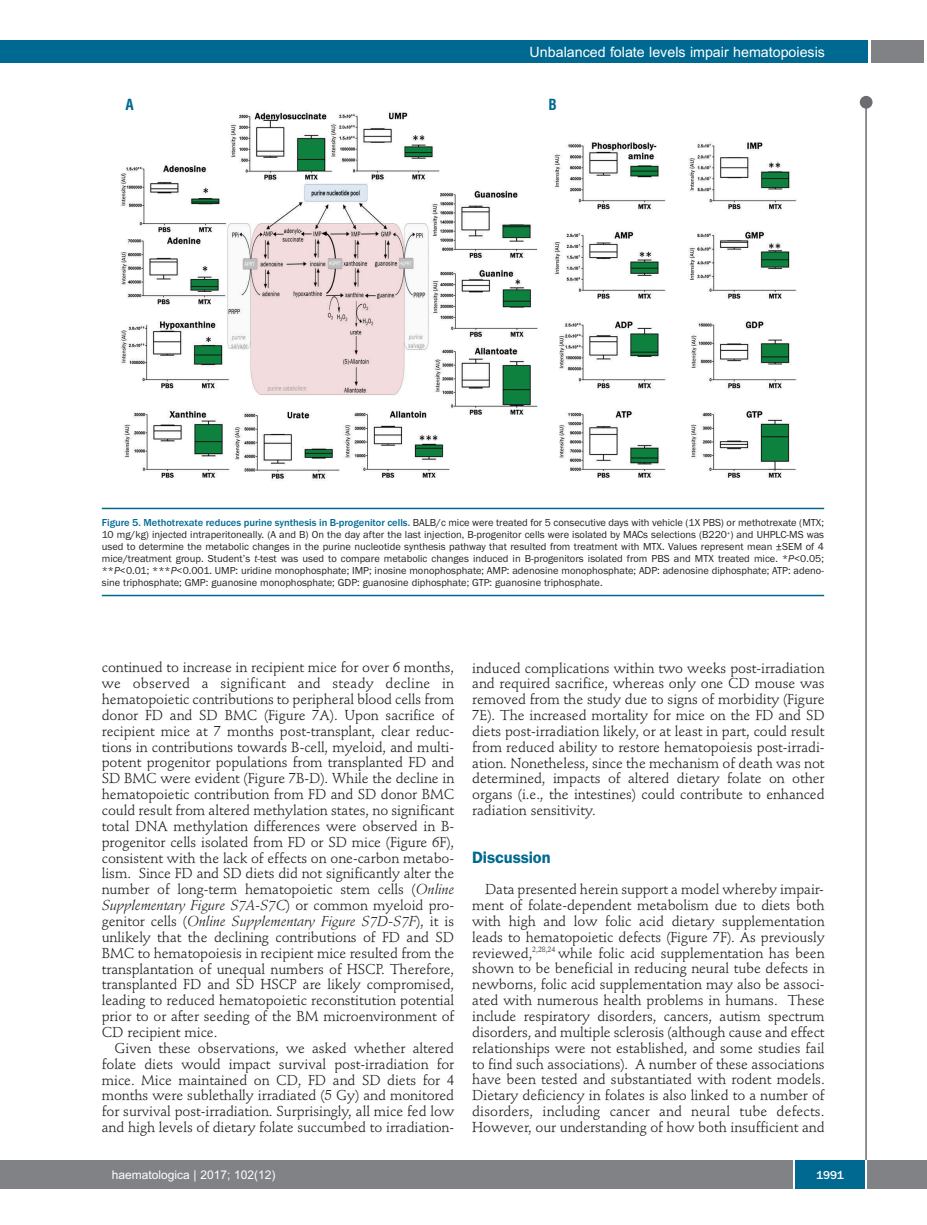
<style>
.page{position:relative;width:927px;height:1225px;background:#fff}
.page>*{position:absolute;margin:0;border:0;box-sizing:border-box;transform-origin:0 0}
.t1{font:600 16.5px "Franklin Gothic";letter-spacing:-.01em;color:#006991}
.t2{font:700 condensed 15px "Helvetica";color:#006991}
.t3{font:14.25px/15.9px "Stempel Schneidler";letter-spacing:-.005em;color:#231f20;text-align:justify}
.t4{font:14.25px "Arial";color:#fff}
.t5{font:12px "Arial";color:#fff}
.t6{font:500 12px "Franklin Gothic";color:#fff}
.t7{font:10.5px/12px "Franklin Gothic";color:#231f20;text-align:justify}
.s1{font-weight:500;color:#006991}
.s2{font-style:italic}
</style>
<div class="page">
<div style="left:860px;top:96px;width:12px;height:13px;background:#6c6d70;border-radius:50%"></div>
<hr style="left:865px;top:98px;width:2px;height:1062px;background:#6c6d70">
<div style="left:871px;top:40px;width:52px;height:22px;background:#808285"></div>
<div style="left:18px;top:40px;width:849px;height:22px;background:#006991"></div>
<div style="left:17px;top:1160px;width:910px;height:28px;background:#808285"></div>
<div style="left:795px;top:1160px;width:70px;height:28px;background:#006991"></div>
<hr style="left:793px;top:1160px;width:2px;height:28px;background:#fff">
<hr style="left:865px;top:1160px;width:2px;height:28px;background:#fff">
<div style="left:0;top:40px;width:19px;height:22px;background:#006991"></div>
<div style="left:0;top:1160px;width:18px;height:28px;background:#808285"></div>
<img style="left:120px;top:111px;width:677px;height:370px">
<hr style="left:102px;top:508px;width:722px;height:1px;background:#006991">
<hr style="left:102px;top:595px;width:722px;height:1px;background:#006991">
<p class="t4" style="left:530px;top:44px;width:297px">Unbalanced folate levels impair hematopoiesis</p>
<p class="t2" style="left:125px;top:96px;width:10px">A</p>
<p class="t2" style="left:548px;top:96px;width:10px">B</p>
<p class="t7" style="left:102px;top:516px;width:724px"><span class="s1">Figure 5. Methotrexate reduces purine synthesis in B-progenitor cells.</span> BALB/c mice were treated for 5 consecutive days with vehicle (1X PBS) or methotrexate (MTX; 10 mg/kg) injected intraperitoneally. (A and B) On the day after the last injection, B-progenitor cells were isolated by MACs selections (B220<sup>+</sup>) and UHPLC-MS was used to determine the metabolic changes in the purine nucleotide synthesis pathway that resulted from treatment with MTX. Values represent mean ±SEM of 4 mice/treatment group. Student’s <span class="s2">t</span>-test was used to compare metabolic changes induced in B-progenitors isolated from PBS and MTX treated mice. *<span class="s2">P</span>&lt;0.05; **<span class="s2">P</span>&lt;0.01; ***<span class="s2">P</span>&lt;0.001. UMP: uridine monophosphate; IMP; inosine monophosphate; AMP: adenosine monophosphate; ADP: adenosine diphosphate; ATP: adeno&shy;sine triphosphate; GMP: guanosine monophosphate; GDP: guanosine diphosphate; GTP: guanosine triphosphate.</p>
<p class="t3" style="left:102px;top:661px;width:354px">continued to increase in recipient mice for over 6 months, we observed a significant and steady decline in hematopoietic contributions to peripheral blood cells from donor FD and SD BMC (Figure 7A). Upon sacrifice of recipient mice at 7 months post-transplant, clear reduc&shy;tions in contributions towards B-cell, myeloid, and multi&shy;potent progenitor populations from transplanted FD and SD BMC were evident (Figure 7B-D). While the decline in hematopoietic contribution from FD and SD donor BMC could result from altered methylation states, no significant total DNA methylation differences were observed in B&shy;progenitor cells isolated from FD or SD mice (Figure 6F), consistent with the lack of effects on one-carbon metabo&shy;lism. Since FD and SD diets did not significantly alter the number of long-term hematopoietic stem cells (<span class="s2">Online Supplementary Figure S7A-S7C</span>) or common myeloid pro&shy;genitor cells (<span class="s2">Online Supplementary Figure S7D-S7F</span>), it is unlikely that the declining contributions of FD and SD BMC to hematopoiesis in recipient mice resulted from the transplantation of unequal numbers of HSCP. Therefore, transplanted FD and SD HSCP are likely compromised, leading to reduced hematopoietic reconstitution potential prior to or after seeding of the BM microenvironment of CD recipient mice.</p>
<p class="t3" style="left:102px;top:1041px;width:354px;text-indent:13px">Given these observations, we asked whether altered folate diets would impact survival post-irradiation for mice. Mice maintained on CD, FD and SD diets for 4 months were sublethally irradiated (5 Gy) and monitored for survival post-irradiation. Surprisingly, all mice fed low and high levels of dietary folate succumbed to irradiation-</p>
<p class="t3" style="left:472px;top:661px;width:354px">induced complications within two weeks post-irradiation and required sacrifice, whereas only one CD mouse was removed from the study due to signs of morbidity (Figure 7E). The increased mortality for mice on the FD and SD diets post-irradiation likely, or at least in part, could result from reduced ability to restore hematopoiesis post-irradi&shy;ation. Nonetheless, since the mechanism of death was not determined, impacts of altered dietary folate on other organs (i.e., the intestines) could contribute to enhanced radiation sensitivity.</p>
<p class="t1" style="left:472px;top:851px;width:80px">Discussion</p>
<p class="t3" style="left:472px;top:882px;width:354px;text-indent:13px">Data presented herein support a model whereby impair&shy;ment of folate-dependent metabolism due to diets both with high and low folic acid dietary supplementation leads to hematopoietic defects (Figure 7F). As previously reviewed,<sup>2,28,24</sup> while folic acid supplementation has been shown to be beneficial in reducing neural tube defects in newborns, folic acid supplementation may also be associ&shy;ated with numerous health problems in humans. These include respiratory disorders, cancers, autism spectrum disorders, and multiple sclerosis (although cause and effect relationships were not established, and some studies fail to find such associations). A number of these associations have been tested and substantiated with rodent models.<br>Dietary deficiency in folates is also linked to a number of disorders, including cancer and neural tube defects.<br>However, our understanding of how both insufficient and</p>
<p class="t5" style="left:112px;top:1167px;width:165px">haematologica | 2017; 102(12)</p>
<p class="t6" style="left:816px;top:1167px;width:29px">1991</p>
</div>
